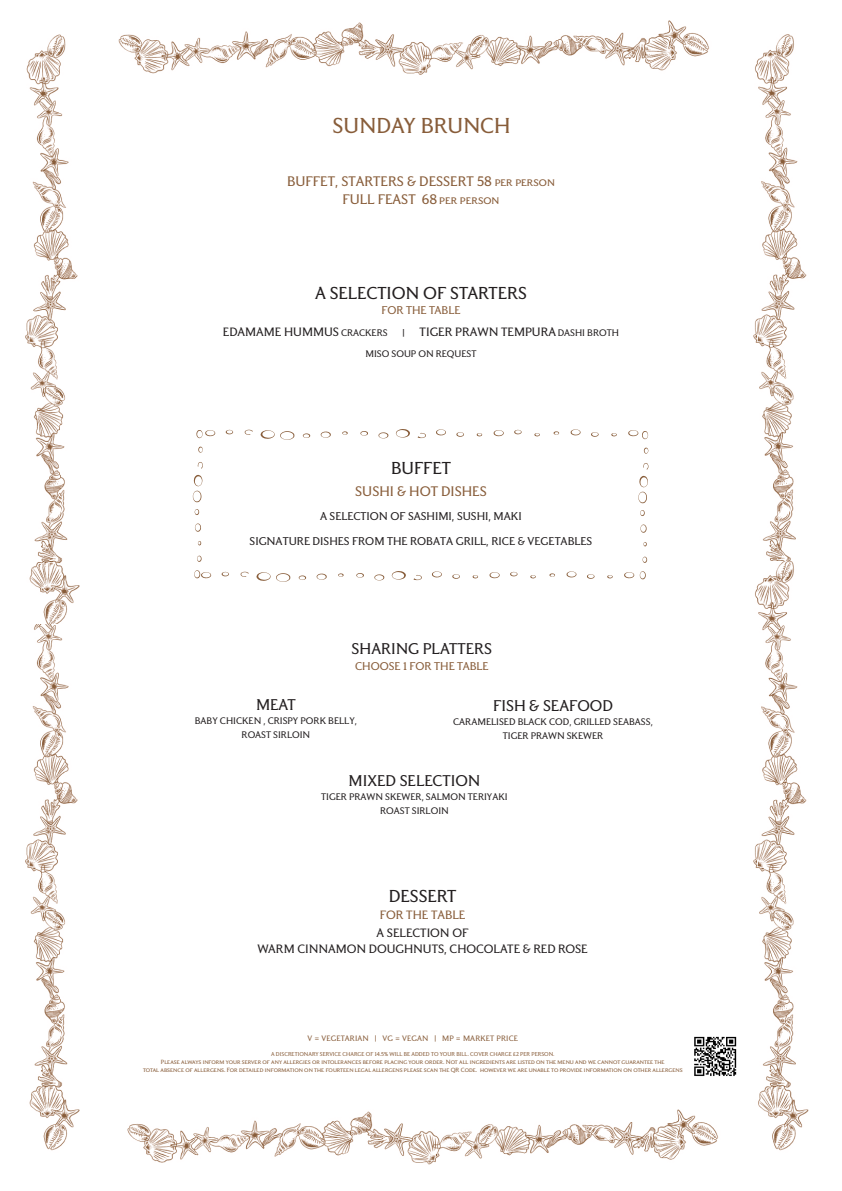
<style>
.page{position:relative;width:842px;height:1191px;background:#fff}
.page>*{position:absolute;margin:0;border:0;box-sizing:border-box;transform-origin:0 0}
.Menu_title{font:25px "Grant Avenue";color:#885d3a}
.Menu_title-2{font:20px "Grant Avenue";color:#231f20}
.Menu_title-3{font:18px "Grant Avenue";color:#231f20}
.Menu_title-4{font:16px "Grant Avenue";color:#885d3a}
.Menu_title-5{font:14px "Grant Avenue";color:#231f20}
.Menu_title-6{font:14px "Grant Avenue";color:#885d3a}
.Menu_title-7{font:13px "Grant Avenue";color:#231f20}
.Menu_title-8{font:13px "Grant Avenue";color:#885d3a}
.Menu_title-9{font:11px/14px "Grant Avenue";color:#231f20;text-align:center}
.Menu_item{font:9px "Grant Avenue";letter-spacing:.02em;color:#885d3a}
.Menu_item-2{font:7px "Grant Avenue";color:#885d3a}
.Menu_item-3{font:6.5px "Grant Avenue";letter-spacing:.005em;color:#885d3a}
.s1{font-size:13px}
.s2{font-size:11px}
</style>
<div class="page">
<img style="left:118px;top:20px;width:591px;height:55px">
<img style="left:753px;top:34px;width:56px;height:1117px">
<img style="left:25px;top:34px;width:55px;height:1117px">
<img style="left:127px;top:1109px;width:591px;height:56px">
<svg style="left:193px;top:429px;width:456px;height:153px"></svg>
<img style="left:694px;top:1036px;width:43px;height:40px">
<p class="Menu_title" style="left:333px;top:113px;width:179px">SUNDAY BRUNCH</p>
<p class="Menu_title-4" style="left:287px;top:173px;width:269px">BUFFET, STARTERS &amp; DESSERT 58 <span class="s1">per person</span></p>
<p class="Menu_title-4" style="left:342px;top:191px;width:158px">FULL FEAST 68 <span class="s1">per person</span></p>
<p class="Menu_title-2" style="left:315px;top:283px;width:213px">A SELECTION OF STARTERS</p>
<p class="Menu_title-8" style="left:381px;top:304px;width:81px">FOR THE TABLE</p>
<p class="Menu_title-5" style="left:223px;top:325px;width:166px">EDAMAME HUMMUS <span class="s2">CRACKERS</span></p>
<p class="Menu_title-5" style="left:402px;top:325px;width:218px"><span class="s2">|</span> TIGER PRAWN TEMPURA <span class="s2">DASHI BROTH</span></p>
<p class="Menu_title-9" style="left:365px;top:347px;width:113px">MISO SOUP ON REQUEST</p>
<p class="Menu_title-2" style="left:391px;top:458px;width:61px">BUFFET</p>
<p class="Menu_title-4" style="left:355px;top:483px;width:133px">SUSHI &amp; HOT DISHES</p>
<p class="Menu_title-7" style="left:320px;top:509px;width:203px">A SELECTION OF SASHIMI, SUSHI, MAKI</p>
<p class="Menu_title-7" style="left:250px;top:534px;width:344px">SIGNATURE DISHES FROM THE ROBATA GRILL, RICE &amp; VEGETABLES</p>
<p class="Menu_title-3" style="left:352px;top:640px;width:142px">SHARING PLATTERS</p>
<p class="Menu_title-8" style="left:355px;top:660px;width:135px">CHOOSE 1 FOR THE TABLE</p>
<p class="Menu_title-3" style="left:256px;top:695px;width:41px">MEAT</p>
<p class="Menu_title-9" style="left:195px;top:714px;width:164px">BABY CHICKEN , CRISPY PORK BELLY,</p>
<p class="Menu_title-9" style="left:242px;top:728px;width:70px">ROAST SIRLOIN</p>
<p class="Menu_title-3" style="left:493px;top:696px;width:121px">FISH &amp; SEAFOOD</p>
<p class="Menu_title-9" style="left:453px;top:714px;width:201px">CARAMELISED BLACK COD, GRILLED SEABASS,<br>TIGER PRAWN SKEWER</p>
<p class="Menu_title-3" style="left:349px;top:771px;width:133px">MIXED SELECTION</p>
<p class="Menu_title-9" style="left:321px;top:790px;width:188px">TIGER PRAWN SKEWER, SALMON TERIYAKI<br>ROAST SIRLOIN</p>
<p class="Menu_title-2" style="left:389px;top:886px;width:69px">DESSERT</p>
<p class="Menu_title-6" style="left:380px;top:907px;width:87px">FOR THE TABLE</p>
<p class="Menu_title-5" style="left:377px;top:925px;width:93px">A SELECTION OF</p>
<p class="Menu_title-5" style="left:258px;top:941px;width:331px">WARM CINNAMON DOUGHNUTS, CHOCOLATE &amp; RED ROSE</p>
<p class="Menu_item" style="left:307px;top:1034px;width:212px">V = VEGETARIAN | VG = VEGAN | MP = MARKET PRICE</p>
<p class="Menu_item-3" style="left:271px;top:1050px;width:285px">A DISCRETIONARY SERVICE CHARGE OF 14.5% WILL BE ADDED TO YOUR BILL. COVER CHARGE £2 PER PERSON.</p>
<p class="Menu_item-2" style="left:161px;top:1058px;width:505px">Please always inform your server of any allergies or intolerances before placing your order. Not all ingredients are listed on the menu and we cannot guarantee the</p>
<p class="Menu_item-2" style="left:143px;top:1066px;width:541px">total absence of allergens. For detailed information on the fourteen legal allergens please scan the QR Code. however we are unable to provide information on other allergens</p>
</div>
